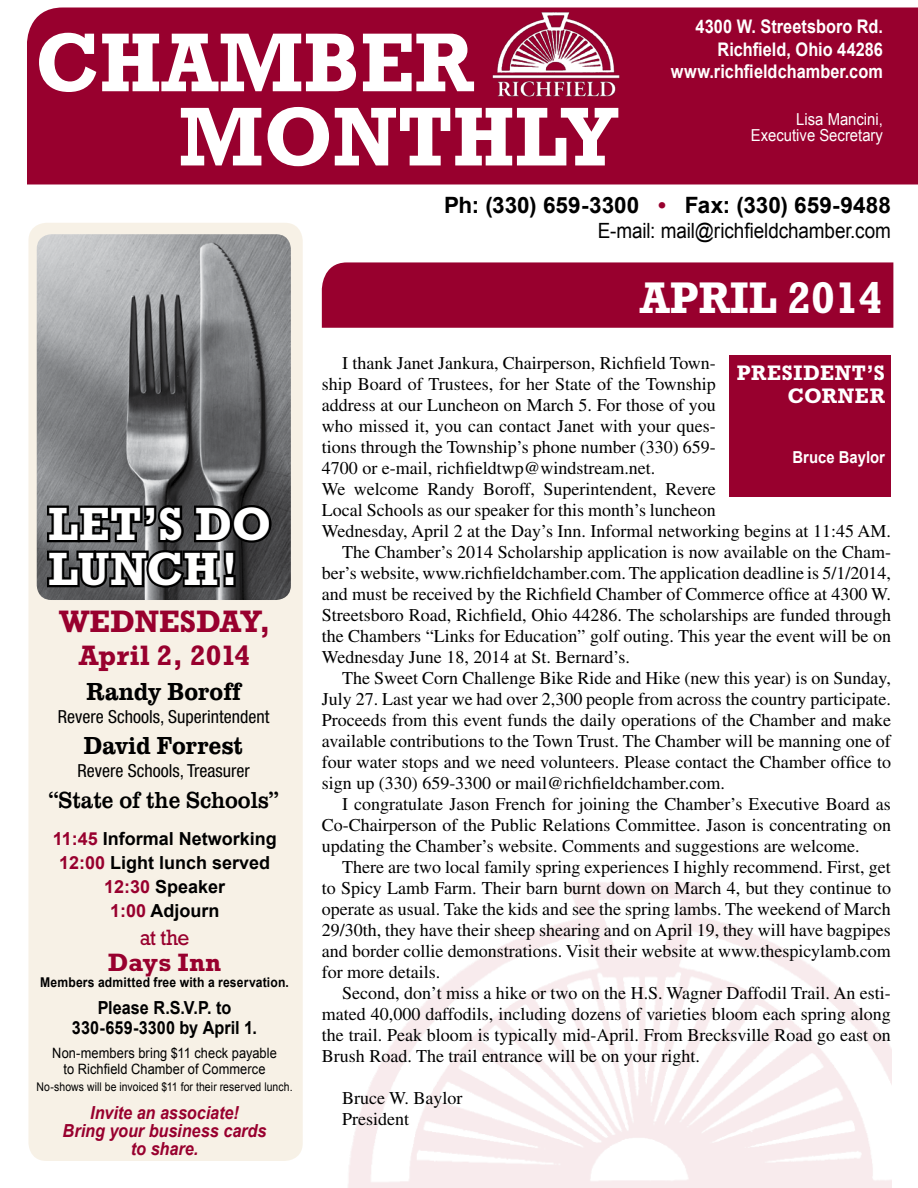
<style>
.page{position:relative;width:918px;height:1188px;background:#fff}
.page>*{position:absolute;margin:0;border:0;box-sizing:border-box;transform-origin:0 0}
.t1{font:700 84.75px/74.2px "Rockwell";color:#fff;scale:.96 1}
.t2{font:700 47.4px/45px "Rockwell";letter-spacing:.02em;color:#fff}
.t3{font:700 45px "Rockwell";color:#fff;scale:.96 1}
.t4{font:700 31.5px "Rockwell";color:#98002e}
.t5{font:700 28.5px "Rockwell";letter-spacing:-.02em;color:#98002e}
.t6{font:25.5px "URW Clarendon T Medi Narr";color:#000;scale:.96 1}
.t7{font:700 25.5px "Rockwell";color:#98002e}
.t8{font:24px "URW Clarendon T Regu Narr";color:#000;scale:.96 1}
.t9{font:700 22.5px "Arial";color:#000}
.t10{font:22.5px "Rockwell";color:#98002e;scale:.93 1}
.t11{font:700 21.3px/22.5px "Rockwell";letter-spacing:.04em;color:#fff;text-align:right}
.t12{font:21px "Arial";letter-spacing:-.005em;color:#000;scale:.9 1}
.t13{font:700 18.75px/22.5px "Arial";color:#fff;text-align:right;scale:.87 1}
.t14{font:18px/21px "Times";color:#000}
.t15{font:700 18px/24px "Arial";color:#000;text-align:center}
.t16{font:condensed 18px "Helvetica Neue";color:#000}
.t17{font:italic 700 18px/18px "Arial";letter-spacing:-.005em;color:#98002e;text-align:center;scale:.9 1}
.t18{font:700 18px/19.5px "Arial";color:#000;text-align:center;scale:.9 1}
.t19{font:16.5px/16.5px "Arial";color:#fff;text-align:right;scale:.9 1}
.t20{font:700 16.5px "Arial";color:#fff;scale:.9 1}
.t21{font:14.25px/16.5px "Arial";letter-spacing:.005em;color:#000;text-align:center;scale:.9 1}
.t22{font:700 13.5px "Arial";letter-spacing:.015em;color:#000;scale:.9 1}
.t23{font:12px "Arial";letter-spacing:.01em;color:#000;scale:.87 1}
.s1{color:#98002e}
</style>
<div class="page">
<div style="left:27px;top:8px;width:891px;height:176px;background:#98002e"></div>
<img style="left:462px;top:10px;width:190px;height:88px">
<div style="left:322px;top:262px;width:571px;height:66px;background:#98002e"></div>
<div style="left:729px;top:355px;width:162px;height:142px;background:#98002e"></div>
<div style="left:28px;top:223px;width:275px;height:938px;background:#f7f1e6;border-radius:18px"></div>
<img style="left:37px;top:234px;width:254px;height:366px">
<svg style="left:45px;top:502px;width:229px;height:88px;background:#313132"></svg>
<h1 class="t1" style="left:179px;top:24px;width:459px;text-indent:-143px">CHAMBER<br>MONTHLY</h1>
<p class="t13" style="left:671px;top:15px;width:245px">4300 W. Streetsboro Rd.<br>Richfield, Ohio 44286 www.richfieldchamber.com</p>
<p class="t19" style="left:751px;top:111px;width:148px">Lisa Mancini,<br>Executive Secretary</p>
<p class="t9" style="left:444px;top:192px;width:448px">Ph: (330) 659-3300 <span class="s1">•</span> Fax: (330) 659-9488</p>
<p class="t12" style="left:598px;top:219px;width:327px">E-mail: mail@richfieldchamber.com</p>
<h2 class="t2" style="left:48px;top:501px;width:220px">LET’S DO<br>LUNCH!</h2>
<h3 class="t4" style="left:59px;top:603px;width:213px">WEDNESDAY,</h3>
<h3 class="t5" style="left:79px;top:639px;width:173px">APRIL 2, 2014</h3>
<h3 class="t6" style="left:87px;top:677px;width:162px">Randy Boroff</h3>
<p class="t16" style="left:58px;top:706px;width:213px">Revere Schools, Superintendent</p>
<h3 class="t6" style="left:84px;top:731px;width:168px">David Forrest</h3>
<p class="t16" style="left:78px;top:760px;width:174px">Revere Schools, Treasurer</p>
<h3 class="t8" style="left:48px;top:786px;width:242px">“State of the Schools”</h3>
<p class="t15" style="left:53px;top:827px;width:226px"><span class="s1">11:45</span> Informal Networking<br><span class="s1">12:00</span> Light lunch served<br><span class="s1">12:30</span> Speaker<br><span class="s1">1:00</span> Adjourn</p>
<p class="t10" style="left:140px;top:924px;width:55px">at the</p>
<h3 class="t7" style="left:108px;top:947px;width:115px">DAYS INN</h3>
<p class="t22" style="left:40px;top:975px;width:278px">Members admitted free with a reservation.</p>
<p class="t18" style="left:72px;top:998px;width:207px">Please R.S.V.P. to<br>330-659-3300 by April 1.</p>
<p class="t21" style="left:52px;top:1044px;width:251px">Non-members bring $11 check payable to Richfield Chamber of Commerce</p>
<p class="t23" style="left:36px;top:1080px;width:296px">No-shows will be invoiced $11 for their reserved lunch.</p>
<p class="t17" style="left:63px;top:1104px;width:228px">Invite an associate!<br>Bring your business cards to share.</p>
<h3 class="t3" style="left:640px;top:271px;width:255px">APRIL 2014</h3>
<p class="t14" style="left:342px;top:353px;width:375px">I thank Janet Jankura, Chairperson, Richfield Town-</p>
<p class="t14" style="left:322px;top:374px;width:396px">ship Board of Trustees, for her State of the Township</p>
<p class="t14" style="left:322px;top:395px;width:396px">address at our Luncheon on March 5. For those of you</p>
<p class="t14" style="left:322px;top:416px;width:396px">who missed it, you can contact Janet with your ques-</p>
<p class="t14" style="left:322px;top:437px;width:396px">tions through the Township’s phone number (330) 659-</p>
<p class="t14" style="left:322px;top:458px;width:335px">4700 or e-mail, richfieldtwp@windstream.net.</p>
<p class="t14" style="left:322px;top:479px;width:396px">We welcome Randy Boroff, Superintendent, Revere</p>
<p class="t14" style="left:322px;top:500px;width:396px">Local Schools as our speaker for this month’s luncheon</p>
<p class="t14" style="left:322px;top:521px;width:571px">Wednesday, April 2 at the Day’s Inn. Informal networking begins at 11:45 AM.</p>
<p class="t14" style="left:342px;top:542px;width:550px">The Chamber’s 2014 Scholarship application is now available on the Cham-</p>
<p class="t14" style="left:322px;top:563px;width:571px">ber’s website, www.richfieldchamber.com. The application deadline is 5/1/2014,</p>
<p class="t14" style="left:322px;top:584px;width:571px">and must be received by the Richfield Chamber of Commerce office at 4300 W.</p>
<p class="t14" style="left:322px;top:605px;width:571px">Streetsboro Road, Richfield, Ohio 44286. The scholarships are funded through</p>
<p class="t14" style="left:322px;top:626px;width:571px">the Chambers “Links for Education” golf outing. This year the event will be on</p>
<p class="t14" style="left:322px;top:647px;width:310px">Wednesday June 18, 2014 at St. Bernard’s.</p>
<p class="t14" style="left:342px;top:668px;width:550px">The Sweet Corn Challenge Bike Ride and Hike (new this year) is on Sunday,</p>
<p class="t14" style="left:322px;top:689px;width:571px">July 27. Last year we had over 2,300 people from across the country participate.</p>
<p class="t14" style="left:322px;top:710px;width:571px">Proceeds from this event funds the daily operations of the Chamber and make</p>
<p class="t14" style="left:322px;top:731px;width:571px">available contributions to the Town Trust. The Chamber will be manning one of</p>
<p class="t14" style="left:322px;top:752px;width:571px">four water stops and we need volunteers. Please contact the Chamber office to</p>
<p class="t14" style="left:322px;top:773px;width:405px">sign up (330) 659-3300 or mail@richfieldchamber.com.</p>
<p class="t14" style="left:342px;top:794px;width:550px">I congratulate Jason French for joining the Chamber’s Executive Board as</p>
<p class="t14" style="left:322px;top:815px;width:571px">Co-Chairperson of the Public Relations Committee. Jason is concentrating on</p>
<p class="t14" style="left:322px;top:836px;width:539px">updating the Chamber’s website. Comments and suggestions are welcome.</p>
<p class="t14" style="left:342px;top:857px;width:550px">There are two local family spring experiences I highly recommend. First, get</p>
<p class="t14" style="left:322px;top:878px;width:571px">to Spicy Lamb Farm. Their barn burnt down on March 4, but they continue to</p>
<p class="t14" style="left:322px;top:899px;width:571px">operate as usual. Take the kids and see the spring lambs. The weekend of March</p>
<p class="t14" style="left:322px;top:920px;width:571px">29/30th, they have their sheep shearing and on April 19, they will have bagpipes</p>
<p class="t14" style="left:322px;top:941px;width:571px">and border collie demonstrations. Visit their website at www.thespicylamb.com</p>
<p class="t14" style="left:322px;top:962px;width:120px">for more details.</p>
<p class="t14" style="left:342px;top:983px;width:550px">Second, don’t miss a hike or two on the H.S. Wagner Daffodil Trail. An esti-</p>
<p class="t14" style="left:322px;top:1004px;width:571px">mated 40,000 daffodils, including dozens of varieties bloom each spring along</p>
<p class="t14" style="left:322px;top:1025px;width:571px">the trail. Peak bloom is typically mid-April. From Brecksville Road go east on</p>
<p class="t14" style="left:322px;top:1046px;width:380px">Brush Road. The trail entrance will be on your right.</p>
<p class="t14" style="left:342px;top:1088px;width:122px">Bruce W. Baylor<br>President</p>
<p class="t11" style="left:737px;top:361px;width:150px">PRESIDENT ’S<br>CORNER</p>
<p class="t20" style="left:793px;top:448px;width:104px">Bruce Baylor</p>
</div>
